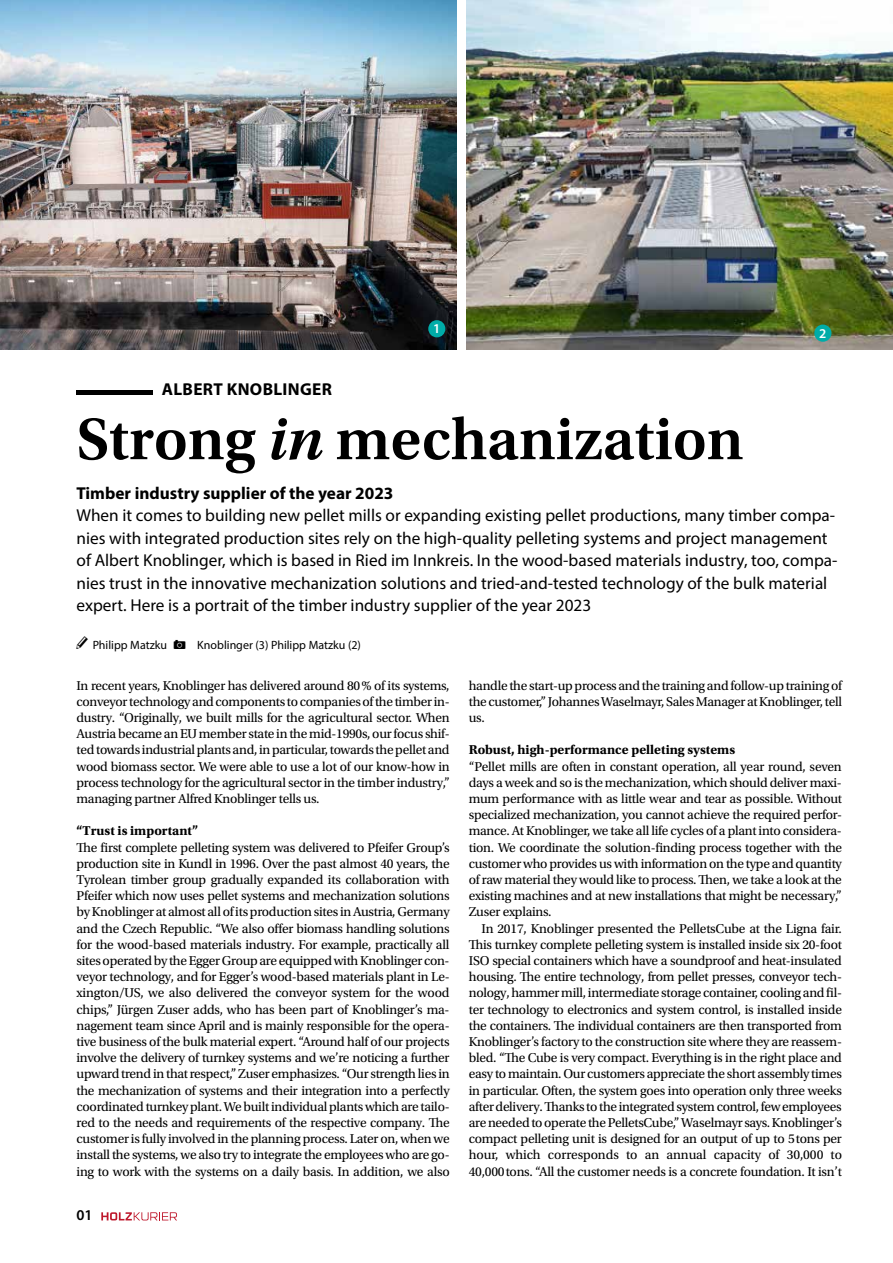
<style>
.page{position:relative;width:893px;height:1263px;background:#fff}
.page>*{position:absolute;margin:0;border:0;box-sizing:border-box;transform-origin:0 0}
.t1{font:600 61.5px "Utopia Std";color:#000}
.t2{font:17.25px/22.5px "Myriad Pro";color:#000}
.t3{font:700 17.25px "Myriad Pro";color:#000}
.t4{font:700 17.25px "Myriad Pro";letter-spacing:.02em;color:#000}
.t5{font:600 15px "Myriad Pro";color:#000}
.t6{font:13.5px/16.2px "Utopia Std";letter-spacing:-.02em;color:#000;text-align:justify}
.t7{font:700 13.5px "Utopia Std";color:#000}
.t8{font:600 13.5px "Myriad Pro";color:#fff}
.t9{font:12px "Myriad Pro";color:#000}
.s1{font-style:italic}
</style>
<div class="page">
<svg style="left:101px;top:1212px;width:76px;height:8px"></svg>
<img style="left:467px;top:0;width:426px;height:349px">
<img style="left:0;top:0;width:457px;height:349px">
<div style="left:428px;top:320px;width:17px;height:17px;background:#00aca8;border-radius:50%"></div>
<div style="left:814px;top:324px;width:17px;height:18px;background:#00aca8;border-radius:50%"></div>
<p class="t8" style="left:433px;top:320px;width:9px">1</p>
<p class="t8" style="left:819px;top:325px;width:9px">2</p>
<p class="t4" style="left:162px;top:378px;width:172px">ALBERT KNOBLINGER</p>
<h1 class="t1" style="left:77px;top:405px;width:668px">Strong <span class="s1">in</span> mechanization</h1>
<p class="t3" style="left:77px;top:482px;width:318px">Timber industry supplier of the year 2023</p>
<p class="t2" style="left:77px;top:504px;width:762px">When it comes to building new pellet mills or expanding existing pellet productions, many timber compa&shy;nies with integrated production sites rely on the high-quality pelleting systems and project management of Albert Knoblinger, which is based in Ried im Innkreis. In the wood-based materials industry, too, compa&shy;nies trust in the innovative mechanization solutions and tried-and-tested technology of the bulk material expert. Here is a portrait of the timber industry supplier of the year 2023</p>
<p class="t9" style="left:93px;top:638px;width:76px">Philipp Matzku</p>
<p class="t9" style="left:197px;top:638px;width:165px">Knoblinger (3) Philipp Matzku (2)</p>
<p class="t6" style="left:77px;top:677px;width:375px">In recent years, Knoblinger has delivered around 80% of its systems, conveyor technology and components to companies of the timber in&shy;dustry. “Originally, we built mills for the agricultural sector. When Austria became an EU member state in the mid-1990s, our focus shif&shy;ted towards industrial plants and, in particular, towards the pellet and wood biomass sector. We were able to use a lot of our know-how in process technology for the agricultural sector in the timber industry,” managing partner Alfred Knoblinger tells us.</p>
<p class="t7" style="left:77px;top:823px;width:123px">“Trust is important”</p>
<p class="t6" style="left:77px;top:839px;width:375px">The first complete pelleting system was delivered to Pfeifer Group’s production site in Kundl in 1996. Over the past almost 40 years, the Tyrolean timber group gradually expanded its collaboration with Pfeifer which now uses pellet systems and mechanization solutions by Knoblinger at almost all of its production sites in Austria, Germany and the Czech Republic. “We also offer biomass handling solutions for the wood-based materials industry. For example, practically all sites operated by the Egger Group are equipped with Knoblinger con&shy;veyor technology, and for Egger’s wood-based materials plant in Le&shy;xington/US, we also delivered the conveyor system for the wood chips,” Jürgen Zuser adds, who has been part of Knoblinger’s ma&shy;nagement team since April and is mainly responsible for the opera&shy;tive business of the bulk material expert. “Around half of our projects involve the delivery of turnkey systems and we’re noticing a further upward trend in that respect,” Zuser emphasizes. “Our strength lies in the mechanization of systems and their integration into a perfectly coordinated turnkey plant. We built individual plants which are tailo&shy;red to the needs and requirements of the respective company. The customer is fully involved in the planning process. Later on, when we install the systems, we also try to integrate the employees who are go&shy;ing to work with the systems on a daily basis. In addition, we also</p>
<p class="t6" style="left:469px;top:677px;width:375px">handle the start-up process and the training and follow-up training of the customer,” Johannes Waselmayr, Sales Manager at Knoblinger, tell us.</p>
<p class="t7" style="left:469px;top:742px;width:268px">Robust, high-performance pelleting systems</p>
<p class="t6" style="left:469px;top:758px;width:375px">“Pellet mills are often in constant operation, all year round, seven days a week and so is the mechanization, which should deliver maxi&shy;mum performance with as little wear and tear as possible. Without specialized mechanization, you cannot achieve the required perfor&shy;mance. At Knoblinger, we take all life cycles of a plant into considera&shy;tion. We coordinate the solution-finding process together with the customer who provides us with information on the type and quantity of raw material they would like to process. Then, we take a look at the existing machines and at new installations that might be necessary,” Zuser explains.</p>
<p class="t6" style="left:469px;top:920px;width:375px;text-indent:13px">In 2017, Knoblinger presented the PelletsCube at the Ligna fair.<br>This turnkey complete pelleting system is installed inside six 20-foot ISO special containers which have a soundproof and heat-insulated housing. The entire technology, from pellet presses, conveyor tech&shy;nology, hammer mill, intermediate storage container, cooling and fil&shy;ter technology to electronics and system control, is installed inside the containers. The individual containers are then transported from Knoblinger’s factory to the construction site where they are reassem&shy;bled. “The Cube is very compact. Everything is in the right place and easy to maintain. Our customers appreciate the short assembly times in particular. Often, the system goes into operation only three weeks after delivery. Thanks to the integrated system control, few employees are needed to operate the PelletsCube,” Waselmayr says. Knoblinger’s compact pelleting unit is designed for an output of up to 5tons per hour, which corresponds to an annual capacity of 30,000 to 40,000tons. “All the customer needs is a concrete foundation. It isn’t</p>
<p class="t5" style="left:77px;top:1206px;width:18px">01</p>
</div>
